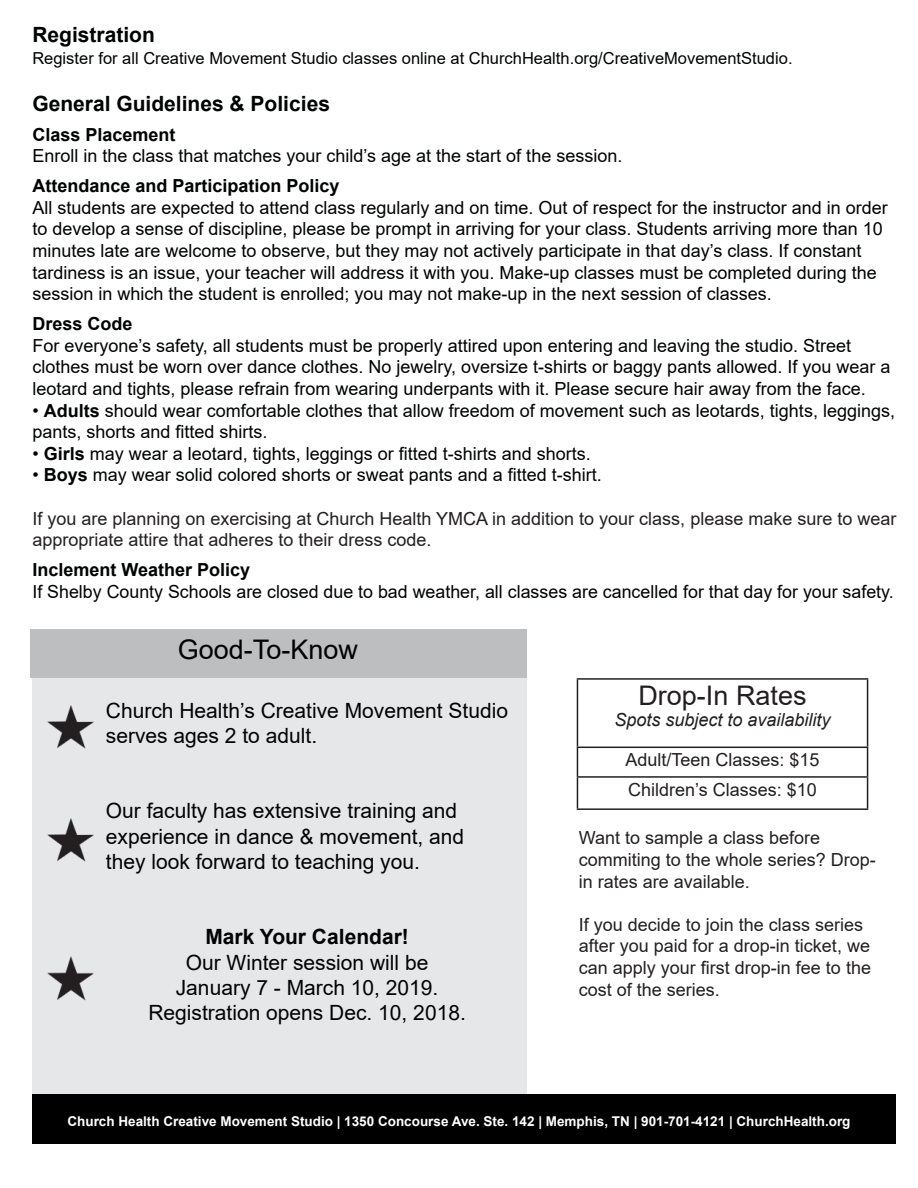
<style>
.page{position:relative;width:918px;height:1188px;background:#fff}
.page>*{position:absolute;margin:0;border:0;box-sizing:border-box;transform-origin:0 0}
.t1{font:27px "Arial";color:#010202}
.t2{font:27px "Arial";color:#231f20}
.t3{font:21px/25.2px "Arial";color:#010202}
.t4{font:700 21px "Arial";color:#010202}
.t5{font:18px/21.6px "Arial";color:#010202}
.t6{font:18px/21.6px "Arial";color:#231f20}
.t7{font:700 18px "Arial";color:#010202}
.t8{font:italic 18px "Arial";color:#231f20}
.t9{font:16.5px "Arial";color:#010202}
.t10{font:700 13.5px "Arial";color:#fff}
.s1{font-weight:700}
</style>
<div class="page">
<div style="left:32px;top:629px;width:495px;height:489px;background:#e6e7e8"></div>
<div style="left:31px;top:629px;width:496px;height:49px;background:#bcbec0"></div>
<div style="left:32px;top:1094px;width:864px;height:50px;background:#000"></div>
<hr style="left:577px;top:678px;width:291px;height:2px;background:#231f20">
<hr style="left:577px;top:680px;width:1px;height:67px;background:#231f20">
<hr style="left:867px;top:680px;width:1px;height:67px;background:#231f20">
<hr style="left:577px;top:747px;width:291px;height:1px;background:#231f20">
<svg style="left:577px;top:748px;width:1px;height:28px"></svg>
<svg style="left:867px;top:748px;width:1px;height:28px"></svg>
<hr style="left:577px;top:776px;width:291px;height:2px;background:#231f20">
<hr style="left:577px;top:778px;width:1px;height:30px;background:#231f20">
<hr style="left:867px;top:778px;width:1px;height:30px;background:#231f20">
<hr style="left:577px;top:808px;width:291px;height:2px;background:#231f20">
<img style="left:47px;top:705px;width:47px;height:44px">
<img style="left:47px;top:818px;width:47px;height:44px">
<img style="left:47px;top:956px;width:47px;height:45px">
<p class="t4" style="left:32px;top:27px;width:124px">Registration</p>
<p class="t9" style="left:32px;top:51px;width:762px">Register for all Creative Movement Studio classes online at ChurchHealth.org/CreativeMovementStudio.</p>
<p class="t4" style="left:32px;top:95px;width:299px">General Guidelines &amp; Policies</p>
<p class="t7" style="left:32px;top:128px;width:145px">Class Placement</p>
<p class="t5" style="left:32px;top:146px;width:591px">Enroll in the class that matches your child’s age at the start of the session.</p>
<p class="t7" style="left:32px;top:179px;width:309px">Attendance and Participation Policy</p>
<p class="t5" style="left:32px;top:198px;width:857px">All students are expected to attend class regularly and on time. Out of respect for the instructor and in order to develop a sense of discipline, please be prompt in arriving for your class. Students arriving more than 10 minutes late are welcome to observe, but they may not actively participate in that day’s class. If constant tardiness is an issue, your teacher will address it with you. Make-up classes must be completed during the session in which the student is enrolled; you may not make-up in the next session of classes.</p>
<p class="t7" style="left:32px;top:317px;width:102px">Dress Code</p>
<p class="t5" style="left:32px;top:336px;width:860px">For everyone’s safety, all students must be properly attired upon entering and leaving the studio. Street clothes must be worn over dance clothes. No jewelry, oversize t-shirts or baggy pants allowed. If you wear a leotard and tights, please refrain from wearing underpants with it. Please secure hair away from the face.</p>
<p class="t5" style="left:32px;top:401px;width:864px">• <span class="s1">Adults</span> should wear comfortable clothes that allow freedom of movement such as leotards, tights, leggings, pants, shorts and fitted shirts.</p>
<p class="t5" style="left:32px;top:444px;width:560px">• <span class="s1">Girls</span> may wear a leotard, tights, leggings or fitted t-shirts and shorts.</p>
<p class="t5" style="left:32px;top:466px;width:571px">• <span class="s1">Boys</span> may wear solid colored shorts or sweat pants and a fitted t-shirt.</p>
<p class="t6" style="left:32px;top:507px;width:866px">If you are planning on exercising at Church Health YMCA in addition to your class, please make sure to wear appropriate attire that adheres to their dress code.</p>
<p class="t7" style="left:32px;top:563px;width:219px">Inclement Weather Policy</p>
<p class="t5" style="left:32px;top:582px;width:863px">If Shelby County Schools are closed due to bad weather, all classes are cancelled for that day for your safety.</p>
<h1 class="t1" style="left:178px;top:638px;width:182px">Good-To-Know</h1>
<p class="t3" style="left:106px;top:699px;width:404px">Church Health’s Creative Movement Studio serves ages 2 to adult.</p>
<p class="t3" style="left:106px;top:800px;width:360px">Our faculty has extensive training and experience in dance &amp; movement, and they look forward to teaching you.</p>
<p class="t4" style="left:205px;top:929px;width:205px">Mark Your Calendar!</p>
<p class="t3" style="left:148px;top:951px;width:319px;text-align:center">Our Winter session will be<br>January 7 - March 10, 2019.<br>Registration opens Dec. 10, 2018.</p>
<h1 class="t2" style="left:638px;top:684px;width:170px">Drop-In Rates</h1>
<p class="t8" style="left:614px;top:708px;width:218px">Spots subject to availability</p>
<p class="t6" style="left:625px;top:746px;width:196px;line-height:29.7px">Adult/Teen Classes: $15<br>Children’s Classes: $10</p>
<p class="t6" style="left:579px;top:829px;width:299px">Want to sample a class before commiting to the whole series? Drop&shy;in rates are available.</p>
<p class="t6" style="left:579px;top:915px;width:294px">If you decide to join the class series after you paid for a drop-in ticket, we can apply your first drop-in fee to the cost of the series.</p>
<p class="t10" style="left:67px;top:1116px;width:785px">Church Health Creative Movement Studio | 1350 Concourse Ave. Ste. 142 | Memphis, TN | 901-701-4121 | ChurchHealth.org</p>
</div>
